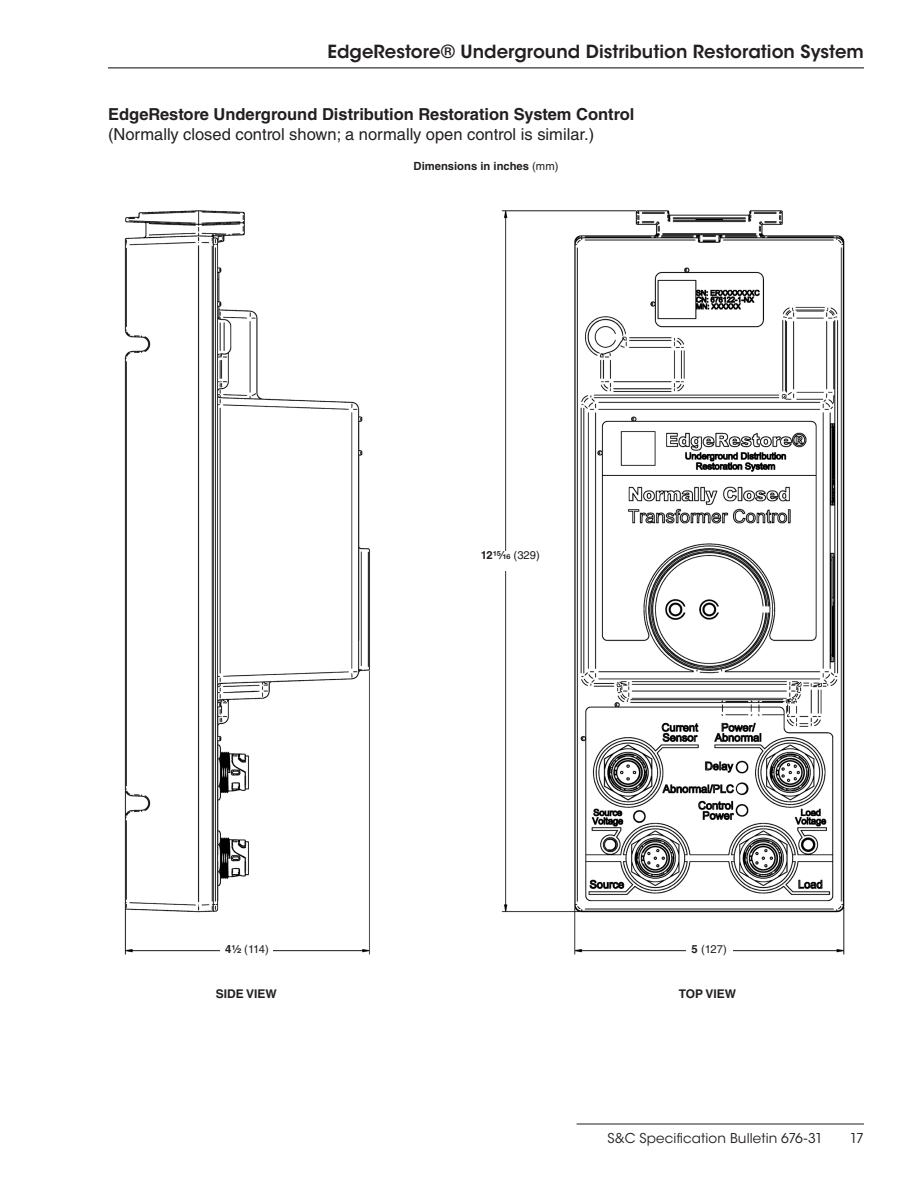
<style>
.page{position:relative;width:918px;height:1188px;background:#fff}
.page>*{position:absolute;margin:0;border:0;box-sizing:border-box;transform-origin:0 0}
.t1{font:600 18px "ITC Avant Garde Std";color:#231f20}
.Illustration_Model_Description{font:16.5px "Helvetica LT Std";color:#231f20}
.Illustration_Title{font:700 16.5px "Helvetica LT Std";color:#231f20}
.t2{font:13.5px "ITC Avant Garde Std";letter-spacing:.01em;color:#231f20}
.t3{font:700 12px "Helvetica LT Std";color:#231f20}
.Measurements_-_Inch__mm__-_Centered{font:700 11.25px "Helvetica LT Std";color:#231f20}
.t4{font:11.25px "Helvetica LT Std";letter-spacing:-.04em;color:#231f20}
.t5{font:11.25px "Helvetica LT Std Fractions Bd";color:#231f20}
.s1{font-weight:400}
.s2{font-weight:700}
.s3{font-family:"Helvetica LT Std Fractions Bd"}
.s4{font-family:"Helvetica LT Std";font-weight:700}
.s5{font-family:"Helvetica LT Std"}
</style>
<div class="page">
<hr style="left:108px;top:67px;width:756px;height:1px;background:#231f20">
<hr style="left:577px;top:1124px;width:287px;height:1px;background:#231f20">
<img style="left:124px;top:210px;width:721px;height:745px">
<div style="left:221px;top:935px;width:52px;height:29px;background:#fff"></div>
<div style="left:479px;top:551px;width:63px;height:19px;background:#fff"></div>
<div style="left:686px;top:939px;width:46px;height:21px;background:#fff"></div>
<p class="t1" style="left:327px;top:40px;width:538px">EdgeRestore® Underground Distribution Restoration System</p>
<p class="Illustration_Title" style="left:108px;top:104px;width:528px">EdgeRestore Underground Distribution Restoration System Control</p>
<p class="Illustration_Model_Description" style="left:108px;top:124px;width:488px">(Normally closed control shown; a normally open control is similar.)</p>
<p class="Measurements_-_Inch__mm__-_Centered" style="left:414px;top:159px;width:146px">Dimensions in inches <span class="s1">(mm)</span></p>
<p class="t4" style="left:225px;top:943px;width:45px"><span class="s2">4</span><span class="s3">½</span> (114)</p>
<p class="t5" style="left:481px;top:550px;width:61px"><span class="s4">12</span>15/16 <span class="s5">(329)</span></p>
<p class="t4" style="left:692px;top:942px;width:37px"><span class="s2">5</span> (127)</p>
<p class="t3" style="left:216px;top:987px;width:63px">SIDE VIEW</p>
<p class="t3" style="left:679px;top:987px;width:59px">TOP VIEW</p>
<p class="t2" style="left:608px;top:1130px;width:217px">S&amp;C Specification Bulletin 676-31</p>
<p class="t2" style="left:850px;top:1130px;width:16px">17</p>
</div>
